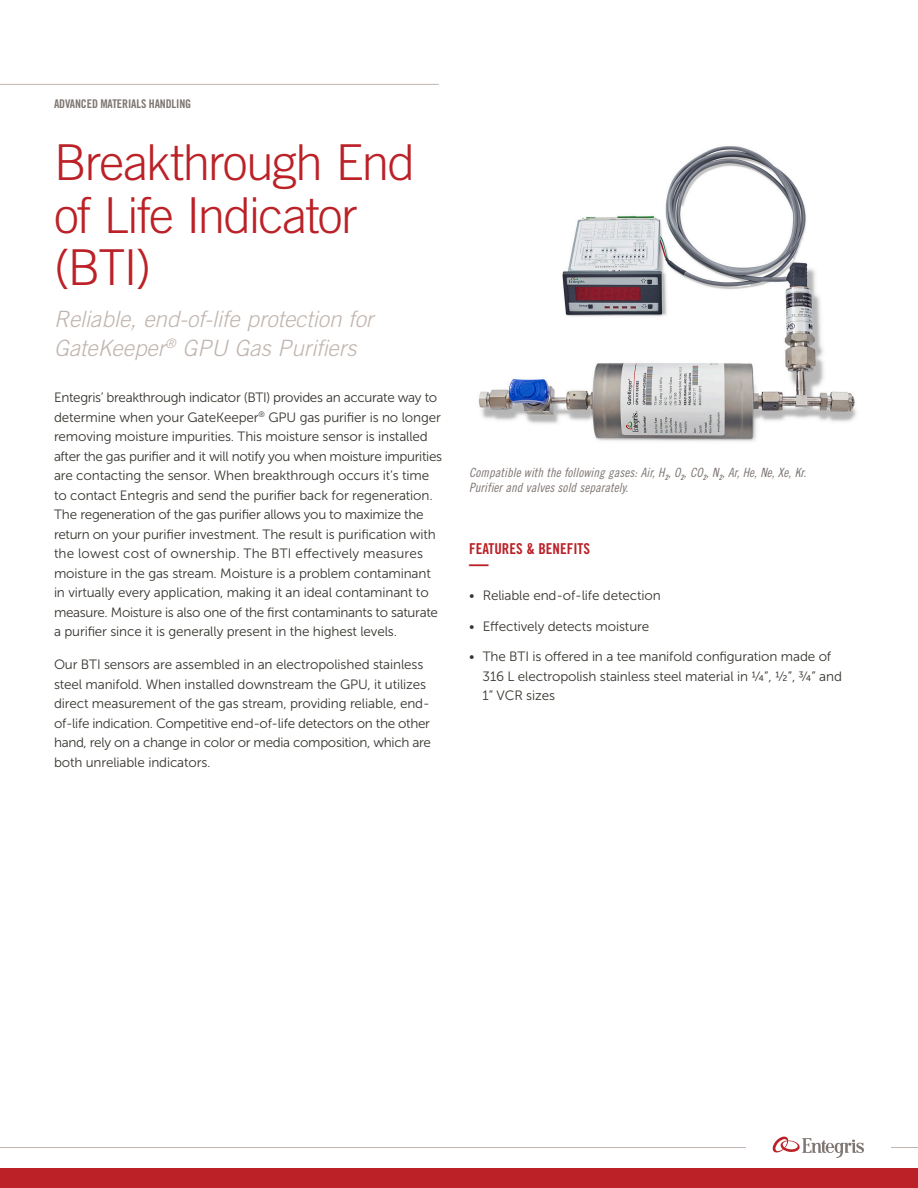
<style>
.page{position:relative;width:918px;height:1188px;background:#fff}
.page>*{position:absolute;margin:0;border:0;box-sizing:border-box;transform-origin:0 0}
.t1{font:300 49.5px/52.5px "Trade Gothic LT Std";letter-spacing:-.03em;color:#bb2127}
.t2{font:italic 300 22.5px/28.5px "Trade Gothic LT Std";color:#c0b5ae}
.t3{font:700 expanded 20.25px "Trade Gothic LT Std";color:#bb2127;scale:.96 1}
.t4{font:15px "Trade Gothic LT Std Bd Cn 20";color:#bb2127}
.t5{font:13.5px/19.5px "Museo Sans 300";letter-spacing:-.01em;color:#38352f}
.t6{font:12.75px/14.7px "Trade Gothic LT Std Cn 18 Obl";letter-spacing:.005em;color:#7e7672}
.t7{font:12px "Trade Gothic LT Std Bd Cn 20";letter-spacing:-.01em;color:#7e7672}
</style>
<div class="page">
<div style="left:0;top:1168px;width:918px;height:20px;background:#bb2127"></div>
<hr style="left:0;top:84px;width:439px;height:1px;background:#c0b5ae">
<svg style="left:891px;top:1147px;width:27px;height:1px"></svg>
<hr style="left:0;top:1147px;width:746px;height:1px;background:#c0b5ae">
<svg style="left:773px;top:1137px;width:91px;height:21px"></svg>
<img style="left:478px;top:146px;width:379px;height:295px">
<p class="t7" style="left:54px;top:97px;width:139px">ADVANCED MATERIALS HANDLING</p>
<h1 class="t1" style="left:54px;top:136px;width:363px">Breakthrough End of Life Indicator (BTI)</h1>
<h2 class="t2" style="left:54px;top:305px;width:321px">Reliable, end-of-life protection for<br>GateKeeper<sup>®</sup> GPU Gas Purifiers</h2>
<p class="t5" style="left:54px;top:388px;width:390px">Entegris’ breakthrough indicator (BTI) provides an accurate way to determine when your GateKeeper<sup>®</sup> GPU gas purifier is no longer removing moisture impurities. This moisture sensor is installed after the gas purifier and it will notify you when moisture impurities are contacting the sensor. When breakthrough occurs it’s time to contact Entegris and send the purifier back for regeneration.<br>The regeneration of the gas purifier allows you to maximize the return on your purifier investment. The result is purification with the lowest cost of ownership. The BTI effectively measures moisture in the gas stream. Moisture is a problem contaminant in virtually every application, making it an ideal contaminant to measure. Moisture is also one of the first contaminants to saturate a purifier since it is generally present in the highest levels.</p>
<p class="t5" style="left:54px;top:655px;width:378px">Our BTI sensors are assembled in an electropolished stainless steel manifold. When installed downstream the GPU, it utilizes direct measurement of the gas stream, providing reliable, end&shy;of-life indication. Competitive end-of-life detectors on the other hand, rely on a change in color or media composition, which are both unreliable indicators.</p>
<p class="t6" style="left:469px;top:466px;width:339px">Compatible with the following gases: Air, H<sub>2</sub>, O<sub>2</sub>, CO<sub>2</sub>, N<sub>2</sub>, Ar, He, Ne, Xe, Kr.<br>Purifier and valves sold separately.</p>
<p class="t4" style="left:469px;top:540px;width:122px">FEATURES &amp; BENEFITS</p>
<h3 class="t3" style="left:469px;top:550px;width:22px">—</h3>
<p class="t5" style="left:469px;top:586px;width:193px">• Reliable end-of-life detection</p>
<p class="t5" style="left:469px;top:616px;width:182px">• Effectively detects moisture</p>
<p class="t5" style="left:483px;top:647px;width:361px;text-indent:-14px">• The BTI is offered in a tee manifold configuration made of<br>316 L electropolish stainless steel material in ¼”, ½”, ¾” and<br>1” VCR sizes</p>
</div>
